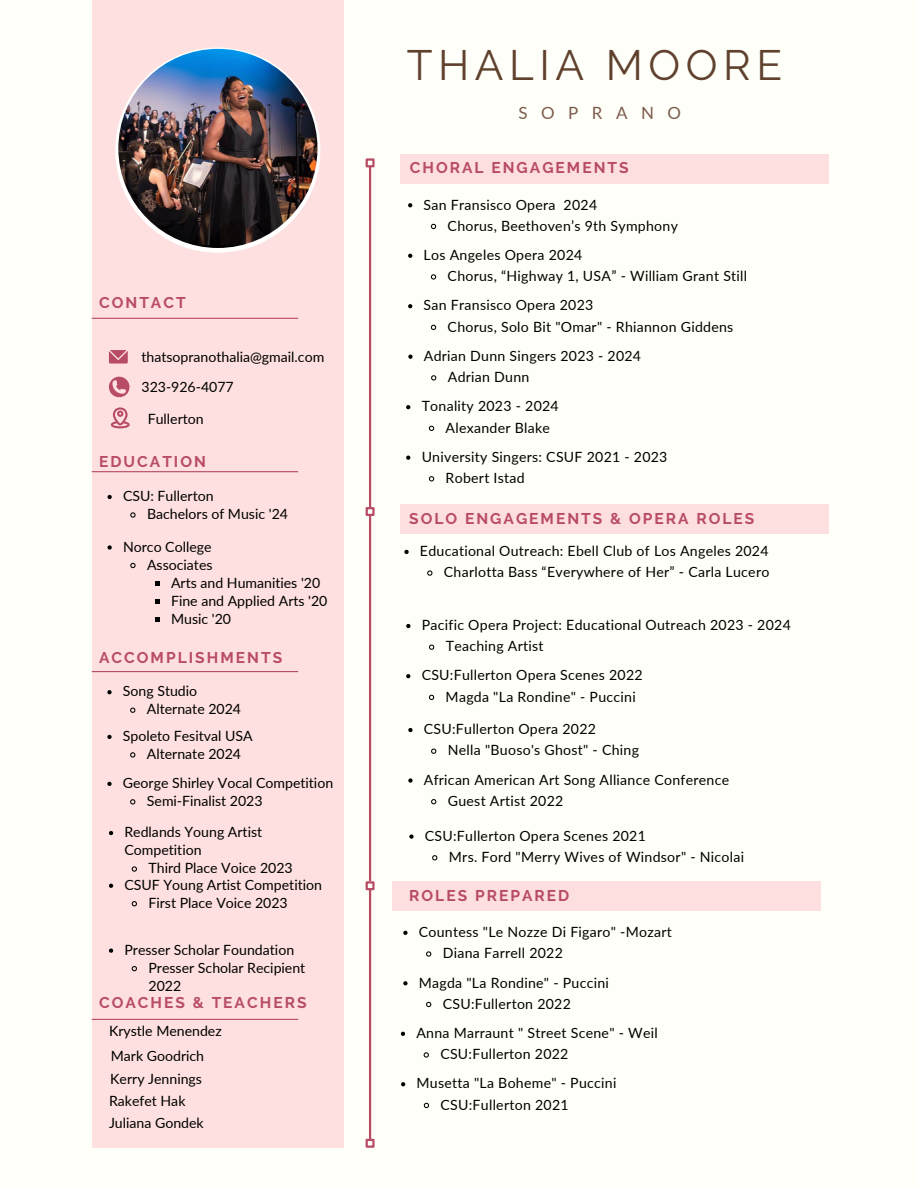
<style>
.page{position:relative;width:918px;height:1188px;background:#fffff9}
.page>*{position:absolute;margin:0;border:0;box-sizing:border-box;transform-origin:0 0}
.t1{font:42.3px "Raleway";letter-spacing:.13em;color:#5f412e}
.t2{font:16.95px "Lato";letter-spacing:.8em;color:#7b5b4c}
.t3{font:700 15.45px "Raleway";letter-spacing:.13em;color:#b84c65}
.t4{font:14.1px "Lato";letter-spacing:.02em;color:#000}
.t5{font:14.1px/18px "Lato";color:#000}
</style>
<div class="page">
<div style="left:92px;top:0;width:252px;height:1148px;background:#fde0df"></div>
<svg style="left:115px;top:48px;width:205px;height:205px"></svg>
<img style="left:118px;top:49px;width:199px;height:199px;border-radius:50%">
<svg style="left:109px;top:350px;width:19px;height:14px"></svg>
<svg style="left:111px;top:407px;width:19px;height:21px"></svg>
<hr style="left:92px;top:318px;width:206px;height:1px;background:#b84c65">
<hr style="left:92px;top:471px;width:206px;height:1px;background:#b84c65">
<hr style="left:92px;top:1019px;width:206px;height:1px;background:#b84c65">
<div style="left:400px;top:154px;width:428px;height:29px;background:#fddfdf"></div>
<div style="left:400px;top:504px;width:428px;height:30px;background:#fddfdf"></div>
<hr style="left:369px;top:167px;width:2px;height:341px;background:#b84c65">
<div style="left:366px;top:507px;width:9px;height:9px;border:2px solid #b84c65"></div>
<div style="left:366px;top:158px;width:9px;height:9px;border:2px solid #b84c65"></div>
<hr style="left:369px;top:516px;width:2px;height:365px;background:#b84c65">
<hr style="left:369px;top:890px;width:2px;height:249px;background:#b84c65">
<div style="left:366px;top:1139px;width:9px;height:9px;border:2px solid #b84c65"></div>
<div style="left:366px;top:881px;width:9px;height:9px;border:2px solid #b84c65"></div>
<hr style="left:92px;top:671px;width:206px;height:1px;background:#b84c65">
<div style="left:392px;top:881px;width:429px;height:30px;background:#fddfdf"></div>
<svg style="left:109px;top:377px;width:20px;height:21px"></svg>
<svg style="left:108px;top:495px;width:4px;height:4px"></svg>
<svg style="left:130px;top:512px;width:6px;height:6px"></svg>
<svg style="left:108px;top:545px;width:4px;height:5px"></svg>
<svg style="left:130px;top:562px;width:6px;height:7px"></svg>
<svg style="left:155px;top:581px;width:4px;height:5px"></svg>
<svg style="left:155px;top:599px;width:4px;height:5px"></svg>
<svg style="left:155px;top:617px;width:4px;height:5px"></svg>
<svg style="left:406px;top:456px;width:4px;height:4px"></svg>
<svg style="left:428px;top:476px;width:7px;height:6px"></svg>
<svg style="left:406px;top:405px;width:4px;height:4px"></svg>
<svg style="left:428px;top:425px;width:7px;height:6px"></svg>
<svg style="left:107px;top:782px;width:5px;height:4px"></svg>
<svg style="left:130px;top:799px;width:6px;height:6px"></svg>
<svg style="left:408px;top:304px;width:4px;height:4px"></svg>
<svg style="left:430px;top:324px;width:7px;height:6px"></svg>
<svg style="left:109px;top:831px;width:4px;height:4px"></svg>
<svg style="left:131px;top:866px;width:6px;height:6px"></svg>
<svg style="left:107px;top:690px;width:5px;height:4px"></svg>
<svg style="left:130px;top:707px;width:6px;height:6px"></svg>
<svg style="left:107px;top:735px;width:5px;height:4px"></svg>
<svg style="left:130px;top:752px;width:6px;height:6px"></svg>
<svg style="left:109px;top:949px;width:4px;height:4px"></svg>
<svg style="left:131px;top:966px;width:6px;height:6px"></svg>
<svg style="left:408px;top:355px;width:5px;height:4px"></svg>
<svg style="left:431px;top:375px;width:6px;height:6px"></svg>
<svg style="left:408px;top:254px;width:4px;height:4px"></svg>
<svg style="left:430px;top:274px;width:7px;height:6px"></svg>
<svg style="left:408px;top:203px;width:4px;height:4px"></svg>
<svg style="left:430px;top:223px;width:7px;height:7px"></svg>
<svg style="left:408px;top:728px;width:5px;height:4px"></svg>
<svg style="left:431px;top:748px;width:6px;height:6px"></svg>
<svg style="left:406px;top:674px;width:4px;height:4px"></svg>
<svg style="left:428px;top:694px;width:7px;height:6px"></svg>
<svg style="left:409px;top:835px;width:5px;height:4px"></svg>
<svg style="left:432px;top:855px;width:6px;height:6px"></svg>
<svg style="left:406px;top:624px;width:4px;height:4px"></svg>
<svg style="left:429px;top:644px;width:6px;height:6px"></svg>
<svg style="left:408px;top:778px;width:5px;height:5px"></svg>
<svg style="left:431px;top:799px;width:6px;height:6px"></svg>
<svg style="left:401px;top:1032px;width:4px;height:4px"></svg>
<svg style="left:423px;top:1052px;width:6px;height:6px"></svg>
<svg style="left:403px;top:931px;width:5px;height:4px"></svg>
<svg style="left:426px;top:951px;width:6px;height:6px"></svg>
<svg style="left:403px;top:981px;width:5px;height:4px"></svg>
<svg style="left:426px;top:1001px;width:6px;height:7px"></svg>
<svg style="left:401px;top:1082px;width:4px;height:4px"></svg>
<svg style="left:423px;top:1102px;width:7px;height:7px"></svg>
<svg style="left:404px;top:550px;width:5px;height:4px"></svg>
<svg style="left:427px;top:570px;width:6px;height:6px"></svg>
<svg style="left:109px;top:884px;width:4px;height:4px"></svg>
<svg style="left:131px;top:901px;width:6px;height:6px"></svg>
<p class="t3" style="left:99px;top:293px;width:88px">CONTACT</p>
<p class="t5" style="left:142px;top:347px;width:184px">thatsopranothalia@gmail.com</p>
<p class="t5" style="left:142px;top:377px;width:94px">323-926-4077</p>
<p class="t5" style="left:148px;top:409px;width:58px">Fullerton</p>
<h2 class="t3" style="left:99px;top:452px;width:108px">EDUCATION</h2>
<p class="t5" style="left:123px;top:487px;width:92px">CSU: Fullerton</p>
<p class="t5" style="left:147px;top:505px;width:142px">Bachelors of Music '24</p>
<p class="t5" style="left:123px;top:537px;width:90px">Norco College</p>
<p class="t5" style="left:147px;top:555px;width:67px">Associates</p>
<p class="t5" style="left:171px;top:573px;width:151px">Arts and Humanities '20</p>
<p class="t5" style="left:171px;top:591px;width:158px">Fine and Applied Arts '20</p>
<p class="t4" style="left:171px;top:610px;width:62px">Music '20</p>
<p class="t3" style="left:99px;top:648px;width:185px">ACCOMPLISHMENTS</p>
<p class="t5" style="left:123px;top:682px;width:76px">Song Studio</p>
<p class="t5" style="left:147px;top:700px;width:96px">Alternate 2024</p>
<p class="t5" style="left:123px;top:727px;width:131px">Spoleto Fesitval USA</p>
<h1 class="t5" style="left:147px;top:745px;width:96px">Alternate 2024</h1>
<p class="t5" style="left:123px;top:774px;width:212px">George Shirley Vocal Competition</p>
<p class="t5" style="left:147px;top:792px;width:117px">Semi-Finalist 2023</p>
<p class="t5" style="left:124px;top:823px;width:139px">Redlands Young Artist<br>Competition</p>
<p class="t5" style="left:148px;top:859px;width:146px">Third Place Voice 2023</p>
<p class="t5" style="left:124px;top:876px;width:199px">CSUF Young Artist Competition</p>
<p class="t5" style="left:148px;top:894px;width:141px">First Place Voice 2023</p>
<h3 class="t5" style="left:124px;top:940px;width:171px">Presser Scholar Foundation</h3>
<h2 class="t5" style="left:148px;top:958px;width:158px">Presser Scholar Recipient<br>2022</h2>
<p class="t5" style="left:109px;top:1022px;width:114px">Krystle Menendez</p>
<p class="t3" style="left:99px;top:993px;width:209px">COACHES &amp; TEACHERS</p>
<h2 class="t5" style="left:111px;top:1046px;width:95px">Mark Goodrich</h2>
<h2 class="t5" style="left:110px;top:1069px;width:93px">Kerry Jennings</h2>
<p class="t5" style="left:109px;top:1091px;width:78px">Rakefet Hak</p>
<p class="t5" style="left:109px;top:1114px;width:96px">Juliana Gondek</p>
<h2 class="t1" style="left:407px;top:40px;width:377px">THALIA MOORE</h2>
<p class="t2" style="left:518px;top:102px;width:164px">SOPRANO</p>
<p class="t3" style="left:410px;top:159px;width:221px">CHORAL ENGAGEMENTS</p>
<p class="t4" style="left:424px;top:196px;width:175px">San Fransisco Opera 2024</p>
<p class="t4" style="left:448px;top:217px;width:232px">Chorus, Beethoven’s 9th Symphony</p>
<p class="t4" style="left:424px;top:246px;width:160px">Los Angeles Opera 2024</p>
<p class="t4" style="left:448px;top:267px;width:301px">Chorus, “Highway 1, USA” - William Grant Still</p>
<p class="t4" style="left:424px;top:297px;width:171px">San Fransisco Opera 2023</p>
<p class="t4" style="left:448px;top:318px;width:287px">Chorus, Solo Bit "Omar" - Rhiannon Giddens</p>
<p class="t4" style="left:424px;top:347px;width:219px">Adrian Dunn Singers 2023 - 2024</p>
<p class="t4" style="left:448px;top:368px;width:83px">Adrian Dunn</p>
<p class="t4" style="left:422px;top:397px;width:139px">Tonality 2023 - 2024</p>
<p class="t4" style="left:446px;top:419px;width:106px">Alexander Blake</p>
<p class="t4" style="left:422px;top:448px;width:247px">University Singers: CSUF 2021 - 2023</p>
<p class="t4" style="left:446px;top:469px;width:81px">Robert Istad</p>
<p class="t3" style="left:409px;top:509px;width:347px">SOLO ENGAGEMENTS &amp; OPERA ROLES</p>
<p class="t4" style="left:420px;top:542px;width:350px">Educational Outreach: Ebell Club of Los Angeles 2024</p>
<p class="t4" style="left:444px;top:563px;width:327px">Charlotta Bass “Everywhere of Her” - Carla Lucero</p>
<p class="t4" style="left:422px;top:616px;width:371px">Pacific Opera Project: Educational Outreach 2023 - 2024</p>
<p class="t4" style="left:446px;top:638px;width:99px">Teaching Artist</p>
<p class="t4" style="left:422px;top:667px;width:223px">CSU:Fullerton Opera Scenes 2022</p>
<p class="t4" style="left:446px;top:688px;width:192px">Magda "La Rondine" - Puccini</p>
<p class="t4" style="left:424px;top:720px;width:174px">CSU:Fullerton Opera 2022</p>
<p class="t4" style="left:448px;top:742px;width:193px">Nella "Buoso's Ghost" - Ching</p>
<p class="t4" style="left:424px;top:771px;width:307px">African American Art Song Alliance Conference</p>
<p class="t4" style="left:448px;top:792px;width:117px">Guest Artist 2022</p>
<p class="t4" style="left:425px;top:827px;width:223px">CSU:Fullerton Opera Scenes 2021</p>
<h2 class="t4" style="left:449px;top:848px;width:297px">Mrs. Ford "Merry Wives of Windsor" - Nicolai</h2>
<p class="t3" style="left:409px;top:886px;width:162px">ROLES PREPARED</p>
<p class="t4" style="left:419px;top:923px;width:255px">Countess "Le Nozze Di Figaro" -Mozart</p>
<p class="t4" style="left:443px;top:944px;width:122px">Diana Farrell 2022</p>
<p class="t4" style="left:419px;top:974px;width:192px">Magda "La Rondine" - Puccini</p>
<p class="t4" style="left:443px;top:995px;width:130px">CSU:Fullerton 2022</p>
<p class="t4" style="left:416px;top:1024px;width:243px">Anna Marraunt " Street Scene" - Weil</p>
<p class="t4" style="left:440px;top:1045px;width:130px">CSU:Fullerton 2022</p>
<p class="t4" style="left:417px;top:1075px;width:201px">Musetta "La Boheme" - Puccini</p>
<h2 class="t4" style="left:441px;top:1096px;width:130px">CSU:Fullerton 2021</h2>
</div>
